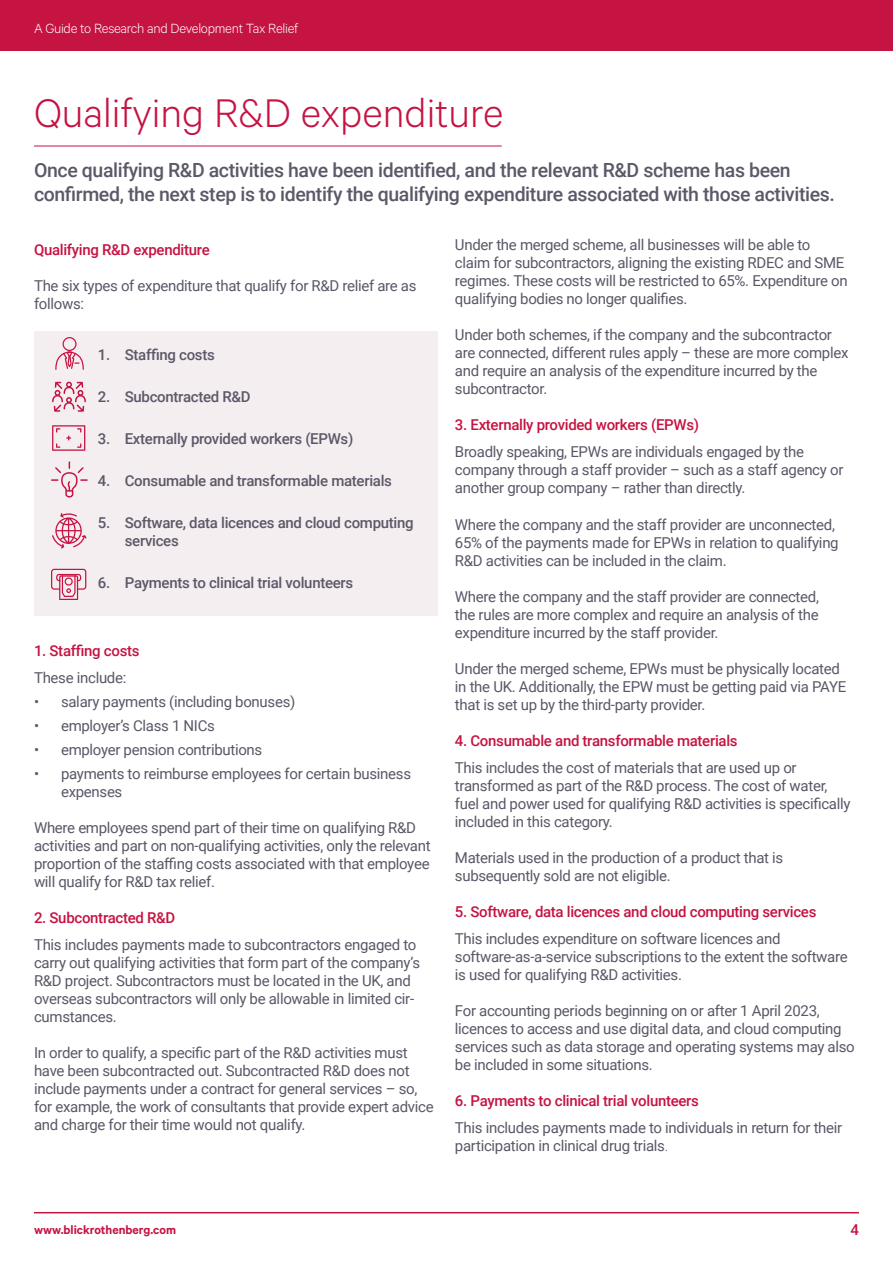
<style>
.page{position:relative;width:893px;height:1263px;background:#fff}
.page>*{position:absolute;margin:0;border:0;box-sizing:border-box;transform-origin:0 0}
.t1{font:300 45px "Calibre";color:#c51342}
.t2{font:500 19.5px/24px "Roboto";letter-spacing:-.02em;color:#5c5868}
.t3{font:15px/18px "Roboto";letter-spacing:-.02em;color:#5b5767}
.t4{font:500 15px "Roboto";letter-spacing:-.02em;color:#c51342}
.t5{font:500 15px/18px "Roboto";letter-spacing:-.02em;color:#5c5868}
.t6{font:300 15px "Calibre";letter-spacing:-.02em;color:#fff}
.t7{font:600 13.5px "Calibre";color:#c51342}
.s1{font-weight:300}
</style>
<div class="page">
<hr style="left:34px;top:1212px;width:825px;height:1px;background:#c51342">
<div style="left:0;top:0;width:893px;height:51px;background:#c51342"></div>
<div style="left:34px;top:331px;width:404px;height:284px;background:#f4eef1"></div>
<hr style="left:34px;top:146px;width:468px;height:1px;background:#c51342">
<svg style="left:51px;top:461px;width:37px;height:36px"></svg>
<svg style="left:52px;top:513px;width:35px;height:36px"></svg>
<svg style="left:51px;top:569px;width:35px;height:31px"></svg>
<svg style="left:52px;top:382px;width:34px;height:30px"></svg>
<svg style="left:55px;top:337px;width:29px;height:33px"></svg>
<svg style="left:52px;top:425px;width:33px;height:26px"></svg>
<p class="t6" style="left:34px;top:19px;width:266px">A Guide to Research and Development Tax Relief</p>
<h1 class="t1" style="left:34px;top:87px;width:471px">Qualifying R&amp;D expenditure</h1>
<h2 class="t2" style="left:34px;top:157px;width:802px">Once qualifying R&amp;D activities have been identified, and the relevant R&amp;D scheme has been confirmed, the next step is to identify the qualifying expenditure associated with those activities.</h2>
<p class="t4" style="left:34px;top:239px;width:177px">Qualifying R&amp;D expenditure</p>
<p class="t3" style="left:34px;top:276px;width:384px">The six types of expenditure that qualify for R&amp;D relief are as follows:</p>
<p class="t5" style="left:98px;top:345px;width:119px">1. Staffing costs</p>
<p class="t5" style="left:98px;top:387px;width:154px">2. Subcontracted R&amp;D</p>
<p class="t5" style="left:98px;top:429px;width:257px">3. Externally provided workers (EPWs)</p>
<p class="t5" style="left:98px;top:471px;width:296px">4. Consumable and transformable materials</p>
<p class="t5" style="left:125px;top:513px;width:290px;text-indent:-27px">5. Software, data licences and cloud computing services</p>
<p class="t5" style="left:98px;top:573px;width:257px">6. Payments to clinical trial volunteers</p>
<p class="t3" style="left:455px;top:236px;width:394px">Under the merged scheme, all businesses will be able to claim for subcontractors, aligning the existing RDEC and SME regimes. These costs will be restricted to 65%. Expenditure on qualifying bodies no longer qualifies.</p>
<p class="t3" style="left:455px;top:326px;width:395px">Under both schemes, if the company and the subcontractor are connected, different rules apply – these are more complex and require an analysis of the expenditure incurred by the subcontractor.</p>
<p class="t4" style="left:455px;top:415px;width:246px">3. Externally provided workers (EPWs)</p>
<p class="t3" style="left:455px;top:443px;width:390px">Broadly speaking, EPWs are individuals engaged by the company through a staff provider – such as a staff agency or another group company – rather than directly.</p>
<p class="t3" style="left:455px;top:515px;width:385px">Where the company and the staff provider are unconnected,<br>65% of the payments made for EPWs in relation to qualifying<br>R&amp;D activities can be included in the claim.</p>
<p class="t3" style="left:455px;top:587px;width:365px;text-align:justify">Where the company and the staff provider are connected, the rules are more complex and require an analysis of the expenditure incurred by the staff provider.</p>
<p class="t3" style="left:455px;top:659px;width:393px">Under the merged scheme, EPWs must be physically located in the UK. Additionally, the EPW must be getting paid via PAYE that is set up by the third-party provider.</p>
<p class="t4" style="left:455px;top:730px;width:284px">4. Consumable and transformable materials</p>
<p class="t3" style="left:455px;top:758px;width:397px">This includes the cost of materials that are used up or transformed as part of the R&amp;D process. The cost of water, fuel and power used for qualifying R&amp;D activities is specifically included in this category.</p>
<p class="t3" style="left:455px;top:848px;width:330px">Materials used in the production of a product that is subsequently sold are not eligible.</p>
<p class="t4" style="left:455px;top:901px;width:363px">5. Software, data licences and cloud computing services</p>
<p class="t3" style="left:455px;top:929px;width:394px">This includes expenditure on software licences and software-as-a-service subscriptions to the extent the software is used for qualifying R&amp;D activities.</p>
<p class="t3" style="left:455px;top:1001px;width:401px">For accounting periods beginning on or after 1 April 2023, licences to access and use digital data, and cloud computing services such as data storage and operating systems may also be included in some situations.</p>
<p class="t4" style="left:455px;top:1090px;width:246px">6. Payments to clinical trial volunteers</p>
<p class="t3" style="left:455px;top:1118px;width:389px">This includes payments made to individuals in return for their participation in clinical drug trials<span class="s1">.</span></p>
<p class="t4" style="left:34px;top:640px;width:107px">1. Staffing costs</p>
<p class="t3" style="left:34px;top:668px;width:94px">These include:</p>
<p class="t3" style="left:34px;top:692px;width:263px">• salary payments (including bonuses)</p>
<p class="t3" style="left:34px;top:716px;width:182px">• employer’s Class 1 NICs</p>
<p class="t3" style="left:34px;top:740px;width:230px">• employer pension contributions</p>
<p class="t3" style="left:61px;top:764px;width:352px;text-indent:-27px">• payments to reimburse employees for certain business expenses</p>
<p class="t3" style="left:34px;top:818px;width:398px">Where employees spend part of their time on qualifying R&amp;D activities and part on non-qualifying activities, only the relevant proportion of the staffing costs associated with that employee will qualify for R&amp;D tax relief.</p>
<p class="t4" style="left:34px;top:907px;width:143px">2. Subcontracted R&amp;D</p>
<p class="t3" style="left:34px;top:935px;width:388px">This includes payments made to subcontractors engaged to carry out qualifying activities that form part of the company’s R&amp;D project. Subcontractors must be located in the UK, and overseas subcontractors will only be allowable in limited cir&shy;cumstances.</p>
<p class="t3" style="left:34px;top:1043px;width:401px">In order to qualify, a specific part of the R&amp;D activities must have been subcontracted out. Subcontracted R&amp;D does not include payments under a contract for general services – so, for example, the work of consultants that provide expert advice and charge for their time would not qualify.</p>
<p class="t7" style="left:34px;top:1221px;width:144px">www.blickrothenberg.com</p>
<p class="t4" style="left:850px;top:1219px;width:10px">4</p>
</div>
